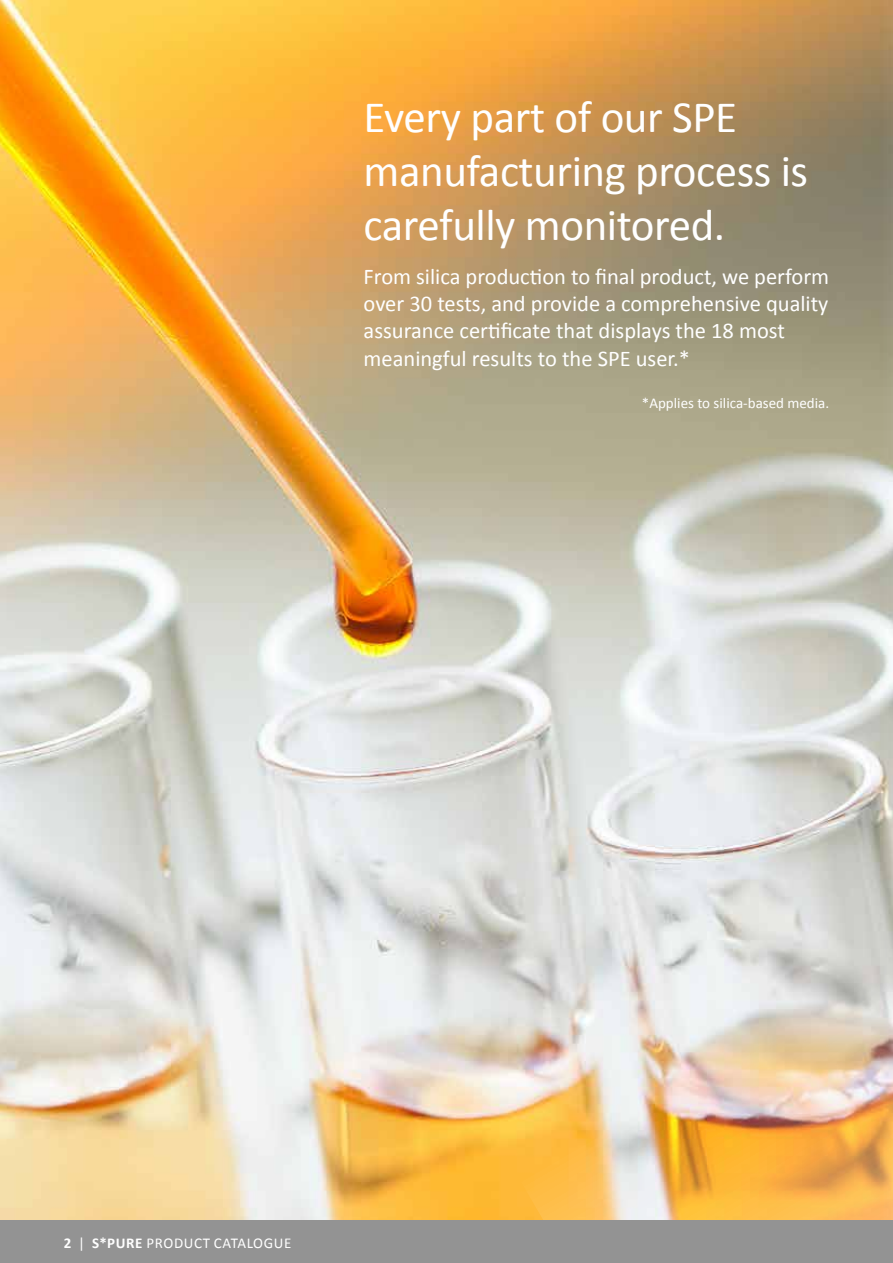
<style>
.page{position:relative;width:893px;height:1263px;background:#fff}
.page>*{position:absolute;margin:0;border:0;box-sizing:border-box;transform-origin:0 0}
.t1{font:45px/54px "Calibri";letter-spacing:-.01em;color:#fff}
.t2{font:22.5px/27.6px "Calibri";color:#fff}
.t3{font:15px "Calibri";color:#fff}
.t4{font:15px "Calibri";letter-spacing:.04em;color:#fff}
.s1{font-weight:700}
</style>
<div class="page">
<img style="left:0;top:0;width:883px;height:1220px">
<svg style="left:883px;top:0;width:10px;height:411px;background:#988b6f"></svg>
<svg style="left:521px;top:411px;width:372px;height:809px;background:#dacfbb"></svg>
<div style="left:0;top:1220px;width:893px;height:43px;background:#939393"></div>
<h1 class="t1" style="left:364px;top:88px;width:446px">Every part of our SPE manufacturing process is carefully monitored.</h1>
<p class="t2" style="left:364px;top:262px;width:467px">From silica production to final product, we perform over 30 tests, and provide a comprehensive quality assurance certificate that displays the 18 most meaningful results to the SPE user.*</p>
<p class="t3" style="left:642px;top:393px;width:189px">*Applies to silica-based media.</p>
<p class="t4" style="left:64px;top:1232px;width:229px"><span class="s1">2</span> | <span class="s1">S*PURE</span> PRODUCT CATALOGUE</p>
</div>
